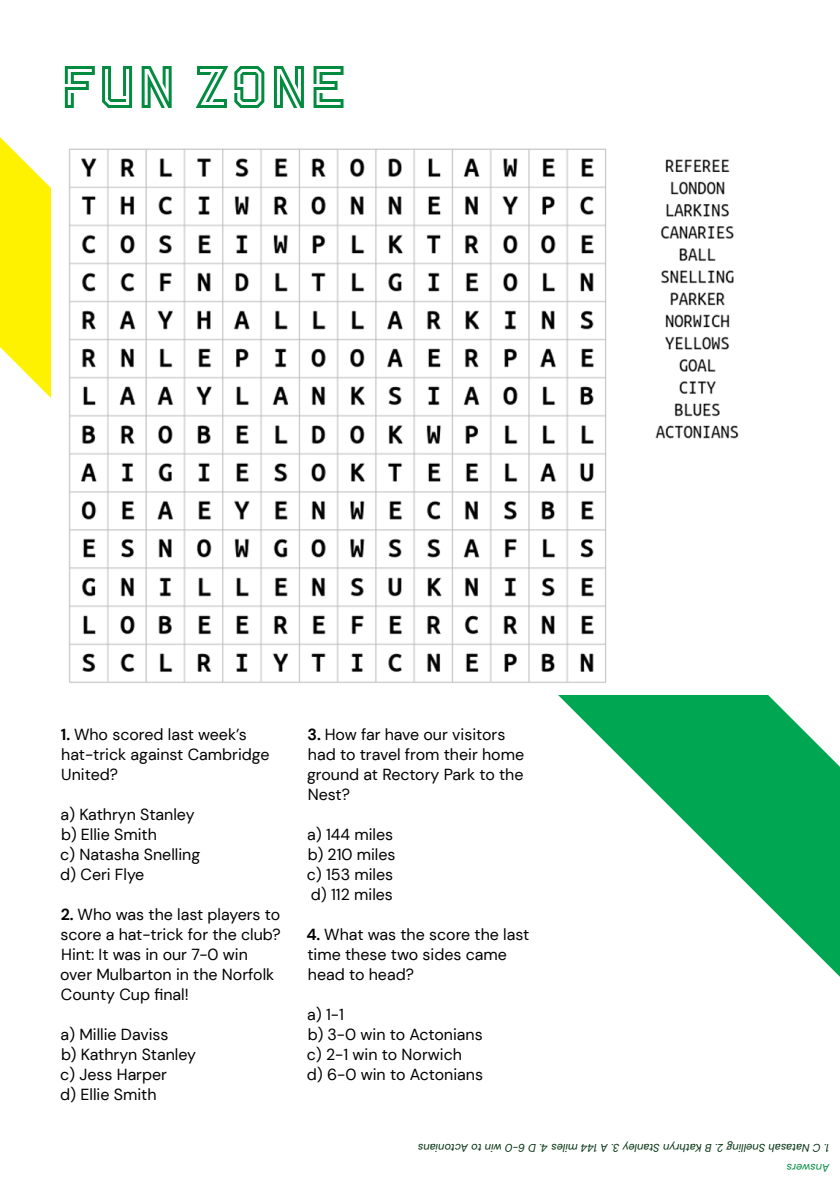
<style>
.page{position:relative;width:840px;height:1190px;background:#fff}
.page>*{position:absolute;margin:0;border:0;box-sizing:border-box;transform-origin:0 0}
.t1{font:60px "Norwich Weave Double";color:#038c40}
.t2{font:16px/20px "DM Sans";color:#000}
.t3{font:italic 11px "DM Sans";color:#00300e}
.t4{font:italic 11px "DM Sans";color:#038c40}
.s1{font-weight:700}
</style>
<div class="page">
<svg style="left:0;top:137px;width:51px;height:261px;fill:#fff200"></svg>
<svg style="left:558px;top:695px;width:282px;height:282px"></svg>
<img style="left:69px;top:148px;width:670px;height:535px">
<h1 class="t1" style="left:60px;top:54px;width:280px">FUN ZONE</h1>
<p class="t2" style="left:61px;top:724px;width:210px"><span class="s1">1.</span> Who scored last week’s hat-trick against Cambridge<br>United?</p>
<p class="t2" style="left:60px;top:804px;width:142px">a) Kathryn Stanley b) Ellie Smith<br>c) Natasha Snelling d) Ceri Flye</p>
<p class="t2" style="left:60px;top:904px;width:222px"><span class="s1">2.</span> Who was the last players to score a hat-trick for the club?<br>Hint: It was in our 7-0 win over Mulbarton in the Norfolk<br>County Cup final!</p>
<p class="t2" style="left:60px;top:1024px;width:137px">a) Millie Daviss<br>b) Kathryn Stanley c) Jess Harper<br>d) Ellie Smith</p>
<p class="t2" style="left:307px;top:724px;width:219px"><span class="s1">3.</span> How far have our visitors had to travel from their home ground at Rectory Park to the<br>Nest?</p>
<p class="t2" style="left:307px;top:824px;width:90px">a) 144 miles b) 210 miles c) 153 miles d) 112 miles</p>
<p class="t2" style="left:306px;top:924px;width:224px"><span class="s1">4.</span> What was the score the last time these two sides came head to head?</p>
<p class="t2" style="left:307px;top:1004px;width:178px">a) 1-1<br>b) 3-0 win to Actonians c) 2-1 win to Norwich<br>d) 6-0 win to Actonians</p>
<p class="t3" style="left:829px;top:1154px;width:413px;rotate:-180deg">1. C Natasah Snelling 2. B Kathryn Stanley 3. A 144 miles 4. D 6-0 win to Actonians</p>
<p class="t4" style="left:829px;top:1175px;width:44px;rotate:-180deg">Answers</p>
</div>
